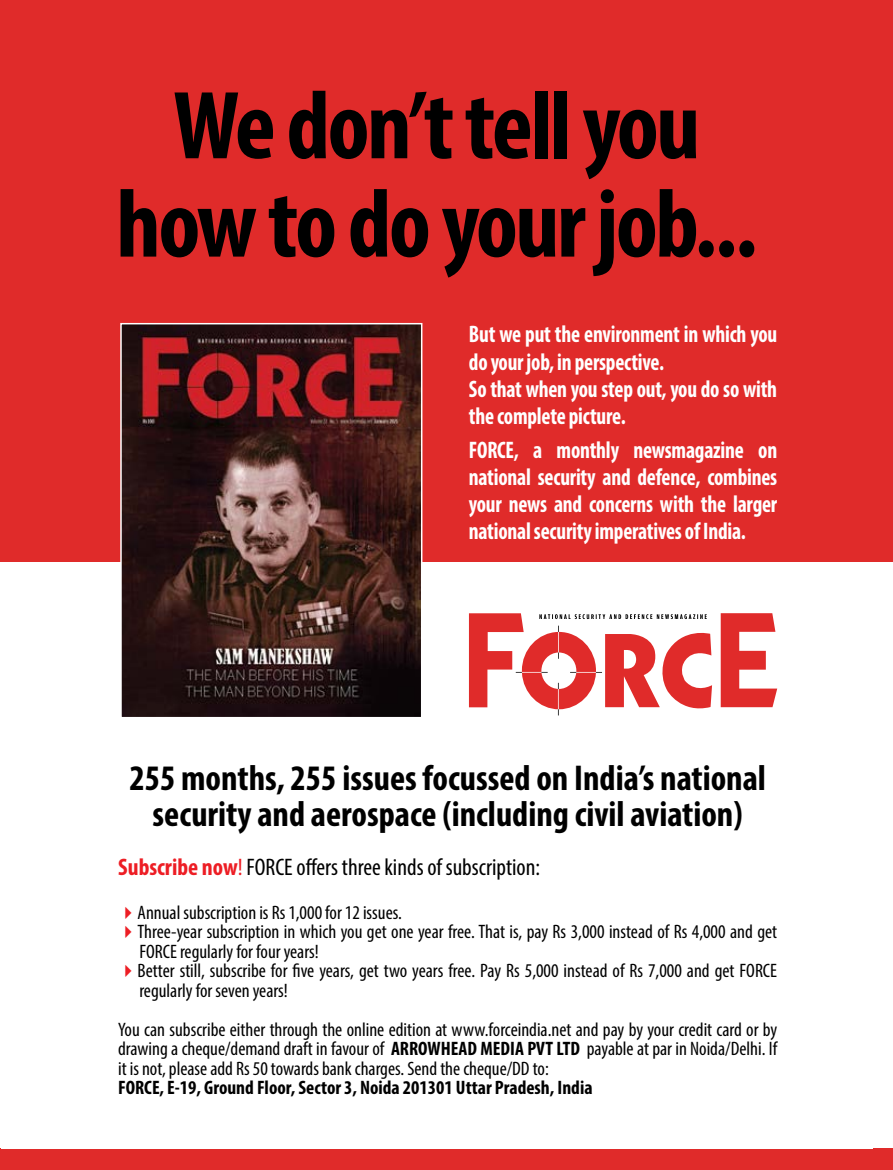
<style>
.page{position:relative;width:893px;height:1170px;background:#fff}
.page>*{position:absolute;margin:0;border:0;box-sizing:border-box;transform-origin:0 0}
.t1{font:700 condensed 97.5px/98.2px "Myriad Pro";letter-spacing:-.025em;color:#000;text-align:center}
.t2{font:700 condensed 36px/36px "Myriad Pro";color:#000;text-align:center}
.t3{font:700 condensed 24px/27px "Myriad Pro";letter-spacing:-.01em;color:#fff;scale:.9 1}
.t4{font:condensed 24px "Myriad Pro";color:#000}
.t5{font:condensed 19.5px/19.5px "Myriad Pro";color:#000}
.t6{font:700 condensed 19.5px "Myriad Pro";color:#000}
.s1{font-weight:700;color:#ed1d24}
.s2{color:#ed1d24}
.s3{font-weight:700}
</style>
<div class="page">
<div style="left:0;top:0;width:893px;height:561px;background:#e02b2a"></div>
<div style="left:0;top:1148px;width:893px;height:21px;background:#e02b2a"></div>
<svg style="left:469px;top:613px;width:308px;height:102px"></svg>
<img style="left:123px;top:326px;width:296px;height:389px">
<div style="left:120px;top:323px;width:302px;height:395px;border:2px solid #fff"></div>
<h1 class="t1" style="left:116px;top:75px;width:643px">We don’t tell you how to do your job...</h1>
<p class="t3" style="left:469px;top:320px;width:344px">But we put the environment in which you do your job, in perspective.<br>So that when you step out, you do so with the complete picture.</p>
<p class="t3" style="left:469px;top:436px;width:344px;text-align:justify">FORCE, a monthly newsmagazine on national security and defence, combines your news and concerns with the larger national security imperatives of India.</p>
<h2 class="t2" style="left:129px;top:759px;width:638px">255 months, 255 issues focussed on India’s national security and aerospace (including civil aviation)</h2>
<p class="t4" style="left:118px;top:852px;width:423px"><span class="s1">Subscribe now</span><span class="s2">!</span> FORCE offers three kinds of subscription:</p>
<p class="t5" style="left:118px;top:902px;width:285px"><span class="s2">✔</span>Annual subscription is Rs 1,000 for 12 issues.</p>
<p class="t5" style="left:139px;top:921px;width:639px;text-indent:-21px"><span class="s2">✔</span>Three-year subscription in which you get one year free. That is, pay Rs 3,000 instead of Rs 4,000 and get<br>FORCE regularly for four years!</p>
<p class="t5" style="left:139px;top:960px;width:639px;text-indent:-21px"><span class="s2">✔</span>Better still, subscribe for five years, get two years free. Pay Rs 5,000 instead of Rs 7,000 and get FORCE regularly for seven years!</p>
<p class="t5" style="left:118px;top:1019px;width:661px;text-align:justify">You can subscribe either through the online edition at www.forceindia.net and pay by your credit card or by drawing a cheque/demand draft in favour of <span class="s3">ARROWHEAD MEDIA PVT LTD</span> payable at par in Noida/Delhi. If it is not, please add Rs 50 towards bank charges. Send the cheque/DD to:</p>
<p class="t6" style="left:118px;top:1075px;width:476px">FORCE, E-19, Ground Floor, Sector 3, Noida 201301 Uttar Pradesh, India</p>
</div>
